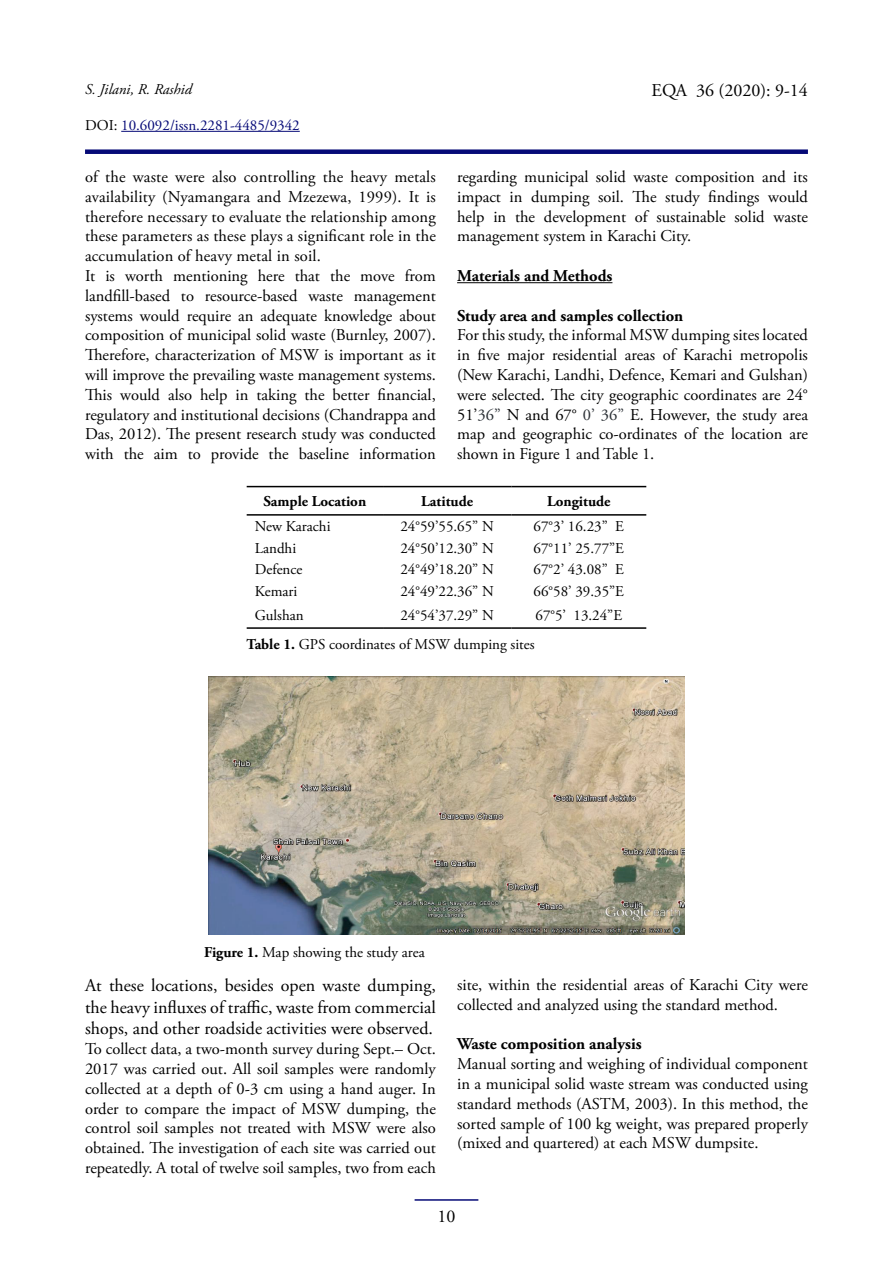
<style>
.page{position:relative;width:893px;height:1263px;background:#fff}
.page>*{position:absolute;margin:0;border:0;box-sizing:border-box;transform-origin:0 0}
.t1{font:18px/21.6px "Adobe Garamond Pro";color:#000;text-align:justify}
.t2{font:16.5px/19.8px "Adobe Garamond Pro";color:#000;text-align:justify}
.t3{font:700 16.5px "Adobe Garamond Pro";color:#000}
.t4{font:15px "Adobe Garamond Pro";color:#000}
.t5{font:15px "Adobe Garamond Pro";color:#060a77}
.t6{font:700 15px "Adobe Garamond Pro";color:#000}
.t7{font:italic 15px "Adobe Garamond Pro";color:#000}
.s1{color:#000}
.s2{color:#2c3136}
.s3{font-weight:700}
</style>
<div class="page">
<div style="left:85px;top:149px;width:723px;height:5px;background:#060a77"></div>
<hr style="left:121px;top:131px;width:179px;height:1px;background:#060a77">
<hr style="left:415px;top:1199px;width:63px;height:2px;background:#060a77">
<hr style="left:457px;top:282px;width:155px;height:1px;background:#000">
<hr style="left:247px;top:627px;width:136px;height:2px;background:#000">
<hr style="left:383px;top:627px;width:128px;height:2px;background:#000">
<hr style="left:511px;top:627px;width:135px;height:2px;background:#000">
<hr style="left:247px;top:514px;width:136px;height:2px;background:#000">
<hr style="left:383px;top:514px;width:128px;height:2px;background:#000">
<hr style="left:511px;top:514px;width:135px;height:2px;background:#000">
<hr style="left:247px;top:486px;width:136px;height:1px;background:#000">
<hr style="left:383px;top:486px;width:128px;height:1px;background:#000">
<hr style="left:511px;top:486px;width:135px;height:1px;background:#000">
<img style="left:208px;top:677px;width:477px;height:257px">
<p class="t7" style="left:85px;top:80px;width:108px">S. Jilani, R. Rashid</p>
<p class="t5" style="left:85px;top:116px;width:216px"><span class="s1">DOI:</span> 10.6092/issn.2281-4485/9342</p>
<p class="t1" style="left:651px;top:80px;width:158px">EQA 36 (2020): 9-14</p>
<p class="t2" style="left:85px;top:167px;width:352px;text-align:left">of the waste were also controlling the heavy metals availability (Nyamangara and Mzezewa, 1999). It is therefore necessary to evaluate the relationship among these parameters as these plays a significant role in the accumulation of heavy metal in soil.<br>It is worth mentioning here that the move from landfill-based to resource-based waste management systems would require an adequate knowledge about composition of municipal solid waste (Burnley, 2007).<br>Therefore, characterization of MSW is important as it will improve the prevailing waste management systems.<br>This would also help in taking the better financial, regulatory and institutional decisions (Chandrappa and Das, 2012). The present research study was conducted with the aim to provide the baseline information</p>
<p class="t2" style="left:457px;top:167px;width:352px">regarding municipal solid waste composition and its impact in dumping soil. The study findings would help in the development of sustainable solid waste management system in Karachi City.</p>
<p class="t3" style="left:457px;top:266px;width:157px">Materials and Methods</p>
<p class="t3" style="left:457px;top:306px;width:228px">Study area and samples collection</p>
<p class="t2" style="left:457px;top:326px;width:352px">For this study, the informal MSW dumping sites located in five major residential areas of Karachi metropolis (New Karachi, Landhi, Defence, Kemari and Gulshan) were selected. The city geographic coordinates are 24° 51’<span class="s2">36”</span> N and 67° <span class="s2">0’ 36”</span> E. However, the study area map and geographic co-ordinates of the location are shown in Figure 1 and Table 1.</p>
<p class="t6" style="left:263px;top:493px;width:104px">Sample Location</p>
<p class="t6" style="left:421px;top:493px;width:53px">Latitude</p>
<p class="t6" style="left:547px;top:493px;width:65px">Longitude</p>
<p class="t4" style="left:255px;top:518px;width:77px">New Karachi</p>
<p class="t4" style="left:400px;top:518px;width:95px">24°59’55.65” N</p>
<p class="t4" style="left:534px;top:518px;width:92px">67°3’ 16.23” E</p>
<p class="t4" style="left:255px;top:539px;width:43px">Landhi</p>
<p class="t4" style="left:400px;top:539px;width:95px">24°50’12.30” N</p>
<p class="t4" style="left:534px;top:539px;width:92px">67°11’ 25.77”E</p>
<p class="t4" style="left:255px;top:560px;width:49px">Defence</p>
<p class="t4" style="left:400px;top:560px;width:95px">24°49’18.20” N</p>
<p class="t4" style="left:534px;top:560px;width:92px">67°2’ 43.08” E</p>
<p class="t4" style="left:255px;top:582px;width:44px">Kemari</p>
<p class="t4" style="left:400px;top:582px;width:95px">24°49’22.36” N</p>
<p class="t4" style="left:534px;top:582px;width:92px">66°58’ 39.35”E</p>
<p class="t4" style="left:255px;top:606px;width:50px">Gulshan</p>
<p class="t4" style="left:400px;top:606px;width:95px">24°54’37.29” N</p>
<p class="t4" style="left:535px;top:606px;width:88px">67°5’ 13.24”E</p>
<p class="t4" style="left:247px;top:635px;width:289px"><span class="s3">Table 1.</span> GPS coordinates of MSW dumping sites</p>
<p class="t4" style="left:204px;top:943px;width:222px"><span class="s3">Figure 1.</span> Map showing the study area</p>
<p class="t1" style="left:85px;top:975px;width:352px">At these locations, besides open waste dumping, the heavy influxes of traffic, waste from commercial shops, and other roadside activities were observed.</p>
<p class="t2" style="left:85px;top:1039px;width:352px">To collect data, a two-month survey during Sept.– Oct.<br>2017 was carried out. All soil samples were randomly collected at a depth of 0-3 cm using a hand auger. In order to compare the impact of MSW dumping, the control soil samples not treated with MSW were also obtained. The investigation of each site was carried out repeatedly. A total of twelve soil samples, two from each</p>
<p class="t2" style="left:457px;top:975px;width:352px">site, within the residential areas of Karachi City were collected and analyzed using the standard method.</p>
<p class="t3" style="left:457px;top:1034px;width:186px">Waste composition analysis</p>
<p class="t2" style="left:457px;top:1055px;width:352px">Manual sorting and weighing of individual component in a municipal solid waste stream was conducted using standard methods (ASTM, 2003). In this method, the sorted sample of 100 kg weight, was prepared properly (mixed and quartered) at each MSW dumpsite.</p>
<p class="t1" style="left:437px;top:1205px;width:19px">10</p>
</div>
